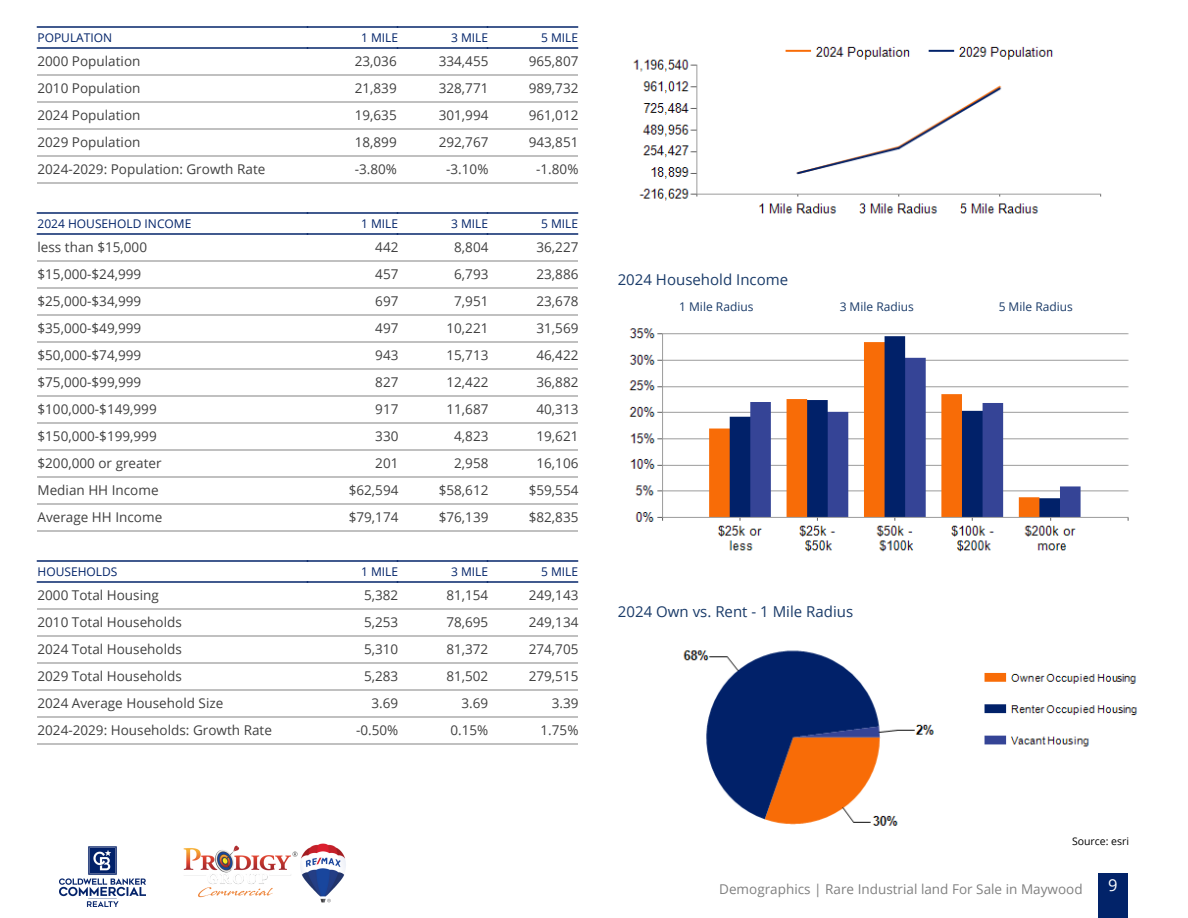
<style>
.page{position:relative;width:1188px;height:918px;background:#fff}
.page>*{position:absolute;margin:0;border:0;box-sizing:border-box;transform-origin:0 0}
.t1{font:16.5px "Open Sans";color:#fff}
.t2{font:15px "Open Sans";color:#1a3b69}
.t3{font:13.5px/27px "Open Sans";color:#404040;text-align:right}
.t4{font:13.5px "Open Sans";color:#808080}
.t5{font:12px "Open Sans";color:#022369}
.t6{font:12px "Open Sans";color:#1a3b69}
.t7{font:10.5px "Open Sans";color:#000}
</style>
<div class="page">
<img style="left:633px;top:46px;width:469px;height:168px">
<img style="left:629px;top:328px;width:500px;height:224px">
<img style="left:683px;top:650px;width:455px;height:176px">
<div style="left:1098px;top:873px;width:30px;height:45px;background:#022369"></div>
<img style="left:60px;top:847px;width:85px;height:59px">
<svg style="left:37px;top:26px;width:541px;height:23px"></svg>
<svg style="left:37px;top:212px;width:541px;height:23px"></svg>
<svg style="left:37px;top:560px;width:541px;height:23px"></svg>
<hr style="left:37px;top:75px;width:271px;height:1px;background:#c0c0c0">
<hr style="left:307px;top:75px;width:91px;height:1px;background:#c0c0c0">
<hr style="left:397px;top:75px;width:91px;height:1px;background:#c0c0c0">
<hr style="left:487px;top:75px;width:91px;height:1px;background:#c0c0c0">
<hr style="left:37px;top:102px;width:271px;height:1px;background:#c0c0c0">
<hr style="left:307px;top:102px;width:91px;height:1px;background:#c0c0c0">
<hr style="left:397px;top:102px;width:91px;height:1px;background:#c0c0c0">
<hr style="left:487px;top:102px;width:91px;height:1px;background:#c0c0c0">
<hr style="left:37px;top:129px;width:271px;height:1px;background:#c0c0c0">
<hr style="left:307px;top:129px;width:91px;height:1px;background:#c0c0c0">
<hr style="left:397px;top:129px;width:91px;height:1px;background:#c0c0c0">
<hr style="left:487px;top:129px;width:91px;height:1px;background:#c0c0c0">
<hr style="left:37px;top:156px;width:271px;height:1px;background:#c0c0c0">
<hr style="left:307px;top:156px;width:91px;height:1px;background:#c0c0c0">
<hr style="left:397px;top:156px;width:91px;height:1px;background:#c0c0c0">
<hr style="left:487px;top:156px;width:91px;height:1px;background:#c0c0c0">
<hr style="left:37px;top:183px;width:271px;height:1px;background:#c0c0c0">
<hr style="left:307px;top:183px;width:91px;height:1px;background:#c0c0c0">
<hr style="left:397px;top:183px;width:91px;height:1px;background:#c0c0c0">
<hr style="left:487px;top:183px;width:91px;height:1px;background:#c0c0c0">
<hr style="left:37px;top:261px;width:271px;height:1px;background:#c0c0c0">
<hr style="left:307px;top:261px;width:91px;height:1px;background:#c0c0c0">
<hr style="left:397px;top:261px;width:91px;height:1px;background:#c0c0c0">
<hr style="left:487px;top:261px;width:91px;height:1px;background:#c0c0c0">
<hr style="left:37px;top:288px;width:271px;height:1px;background:#c0c0c0">
<hr style="left:307px;top:288px;width:91px;height:1px;background:#c0c0c0">
<hr style="left:397px;top:288px;width:91px;height:1px;background:#c0c0c0">
<hr style="left:487px;top:288px;width:91px;height:1px;background:#c0c0c0">
<hr style="left:37px;top:315px;width:271px;height:1px;background:#c0c0c0">
<hr style="left:307px;top:315px;width:91px;height:1px;background:#c0c0c0">
<hr style="left:397px;top:315px;width:91px;height:1px;background:#c0c0c0">
<hr style="left:487px;top:315px;width:91px;height:1px;background:#c0c0c0">
<hr style="left:37px;top:342px;width:271px;height:1px;background:#c0c0c0">
<hr style="left:307px;top:342px;width:91px;height:1px;background:#c0c0c0">
<hr style="left:397px;top:342px;width:91px;height:1px;background:#c0c0c0">
<hr style="left:487px;top:342px;width:91px;height:1px;background:#c0c0c0">
<hr style="left:37px;top:369px;width:271px;height:1px;background:#c0c0c0">
<hr style="left:307px;top:369px;width:91px;height:1px;background:#c0c0c0">
<hr style="left:397px;top:369px;width:91px;height:1px;background:#c0c0c0">
<hr style="left:487px;top:369px;width:91px;height:1px;background:#c0c0c0">
<hr style="left:37px;top:396px;width:271px;height:1px;background:#c0c0c0">
<hr style="left:307px;top:396px;width:91px;height:1px;background:#c0c0c0">
<hr style="left:397px;top:396px;width:91px;height:1px;background:#c0c0c0">
<hr style="left:487px;top:396px;width:91px;height:1px;background:#c0c0c0">
<hr style="left:37px;top:423px;width:271px;height:1px;background:#c0c0c0">
<hr style="left:307px;top:423px;width:91px;height:1px;background:#c0c0c0">
<hr style="left:397px;top:423px;width:91px;height:1px;background:#c0c0c0">
<hr style="left:487px;top:423px;width:91px;height:1px;background:#c0c0c0">
<hr style="left:37px;top:450px;width:271px;height:1px;background:#c0c0c0">
<hr style="left:307px;top:450px;width:91px;height:1px;background:#c0c0c0">
<hr style="left:397px;top:450px;width:91px;height:1px;background:#c0c0c0">
<hr style="left:487px;top:450px;width:91px;height:1px;background:#c0c0c0">
<hr style="left:37px;top:477px;width:271px;height:1px;background:#c0c0c0">
<hr style="left:307px;top:477px;width:91px;height:1px;background:#c0c0c0">
<hr style="left:397px;top:477px;width:91px;height:1px;background:#c0c0c0">
<hr style="left:487px;top:477px;width:91px;height:1px;background:#c0c0c0">
<hr style="left:37px;top:504px;width:271px;height:1px;background:#c0c0c0">
<hr style="left:307px;top:504px;width:91px;height:1px;background:#c0c0c0">
<hr style="left:397px;top:504px;width:91px;height:1px;background:#c0c0c0">
<hr style="left:487px;top:504px;width:91px;height:1px;background:#c0c0c0">
<hr style="left:37px;top:531px;width:271px;height:1px;background:#c0c0c0">
<hr style="left:307px;top:531px;width:91px;height:1px;background:#c0c0c0">
<hr style="left:397px;top:531px;width:91px;height:1px;background:#c0c0c0">
<hr style="left:487px;top:531px;width:91px;height:1px;background:#c0c0c0">
<hr style="left:37px;top:609px;width:271px;height:1px;background:#c0c0c0">
<hr style="left:307px;top:609px;width:91px;height:1px;background:#c0c0c0">
<hr style="left:397px;top:609px;width:91px;height:1px;background:#c0c0c0">
<hr style="left:487px;top:609px;width:91px;height:1px;background:#c0c0c0">
<hr style="left:37px;top:636px;width:271px;height:1px;background:#c0c0c0">
<hr style="left:307px;top:636px;width:91px;height:1px;background:#c0c0c0">
<hr style="left:397px;top:636px;width:91px;height:1px;background:#c0c0c0">
<hr style="left:487px;top:636px;width:91px;height:1px;background:#c0c0c0">
<hr style="left:37px;top:663px;width:271px;height:1px;background:#c0c0c0">
<hr style="left:307px;top:663px;width:91px;height:1px;background:#c0c0c0">
<hr style="left:397px;top:663px;width:91px;height:1px;background:#c0c0c0">
<hr style="left:487px;top:663px;width:91px;height:1px;background:#c0c0c0">
<hr style="left:37px;top:690px;width:271px;height:1px;background:#c0c0c0">
<hr style="left:307px;top:690px;width:91px;height:1px;background:#c0c0c0">
<hr style="left:397px;top:690px;width:91px;height:1px;background:#c0c0c0">
<hr style="left:487px;top:690px;width:91px;height:1px;background:#c0c0c0">
<hr style="left:37px;top:717px;width:271px;height:1px;background:#c0c0c0">
<hr style="left:307px;top:717px;width:91px;height:1px;background:#c0c0c0">
<hr style="left:397px;top:717px;width:91px;height:1px;background:#c0c0c0">
<hr style="left:487px;top:717px;width:91px;height:1px;background:#c0c0c0">
<hr style="left:37px;top:744px;width:271px;height:1px;background:#c0c0c0">
<hr style="left:307px;top:744px;width:91px;height:1px;background:#c0c0c0">
<hr style="left:397px;top:744px;width:91px;height:1px;background:#c0c0c0">
<hr style="left:487px;top:744px;width:91px;height:1px;background:#c0c0c0">
<img style="left:183px;top:843px;width:163px;height:60px">
<h3 class="t5" style="left:37px;top:29px;width:76px">POPULATION</h3>
<h2 class="t5" style="left:361px;top:29px;width:39px">1 MILE</h2>
<h2 class="t5" style="left:451px;top:29px;width:39px">3 MILE</h2>
<p class="t5" style="left:541px;top:29px;width:39px">5 MILE</p>
<h2 class="t3" style="left:37px;top:47px;width:229px;text-align:left">2000 Population<br>2010 Population<br>2024 Population<br>2029 Population<br>2024-2029: Population: Growth Rate</h2>
<h3 class="t3" style="left:355px;top:47px;width:44px;text-align:justify">23,036<br>21,839<br>19,635<br>18,899 -3.80%</h3>
<h3 class="t3" style="left:439px;top:47px;width:51px;text-align:center">334,455<br>328,771<br>301,994<br>292,767 -3.10%</h3>
<h2 class="t3" style="left:529px;top:47px;width:51px;text-align:center">965,807<br>989,732<br>961,012<br>943,851 -1.80%</h2>
<h3 class="t5" style="left:37px;top:215px;width:155px">2024 HOUSEHOLD INCOME</h3>
<h2 class="t5" style="left:361px;top:215px;width:39px">1 MILE</h2>
<p class="t5" style="left:451px;top:215px;width:39px">3 MILE</p>
<h1 class="t5" style="left:541px;top:215px;width:39px">5 MILE</h1>
<h2 class="t3" style="left:37px;top:233px;width:126px;text-align:left">less than $15,000 $15,000-$24,999 $25,000-$34,999 $35,000-$49,999 $50,000-$74,999 $75,000-$99,999 $100,000-$149,999 $150,000-$199,999 $200,000 or greater<br>Median HH Income<br>Average HH Income</h2>
<h3 class="t3" style="left:349px;top:233px;width:51px">442<br>457<br>697<br>497<br>943<br>827<br>917<br>330<br>201 $62,594 $79,174</h3>
<h3 class="t3" style="left:439px;top:233px;width:51px">8,804<br>6,793<br>7,951<br>10,221<br>15,713<br>12,422<br>11,687<br>4,823<br>2,958 $58,612 $76,139</h3>
<h2 class="t3" style="left:529px;top:233px;width:51px;text-align:center">36,227<br>23,886<br>23,678<br>31,569<br>46,422<br>36,882<br>40,313<br>19,621<br>16,106 $59,554 $82,835</h2>
<p class="t2" style="left:618px;top:269px;width:172px">2024 Household Income</p>
<h4 class="t6" style="left:679px;top:298px;width:76px">1 Mile Radius</h4>
<h4 class="t6" style="left:840px;top:298px;width:76px">3 Mile Radius</h4>
<h4 class="t6" style="left:999px;top:298px;width:76px">5 Mile Radius</h4>
<h3 class="t5" style="left:37px;top:563px;width:81px">HOUSEHOLDS</h3>
<h2 class="t5" style="left:361px;top:563px;width:39px">1 MILE</h2>
<p class="t5" style="left:451px;top:563px;width:39px">3 MILE</p>
<p class="t5" style="left:541px;top:563px;width:39px">5 MILE</p>
<h2 class="t3" style="left:37px;top:581px;width:236px;text-align:left">2000 Total Housing<br>2010 Total Households<br>2024 Total Households<br>2029 Total Households<br>2024 Average Household Size<br>2024-2029: Households: Growth Rate</h2>
<h2 class="t3" style="left:356px;top:581px;width:44px">5,382<br>5,253<br>5,310<br>5,283<br>3.69 -0.50%</h2>
<h2 class="t3" style="left:446px;top:581px;width:43px">81,154<br>78,695<br>81,372<br>81,502<br>3.69<br>0.15%</h2>
<h2 class="t3" style="left:529px;top:581px;width:51px">249,143<br>249,134<br>274,705<br>279,515<br>3.39<br>1.75%</h2>
<p class="t2" style="left:618px;top:601px;width:237px">2024 Own vs. Rent - 1 Mile Radius</p>
<h1 class="t7" style="left:1072px;top:833px;width:59px">Source: esri</h1>
<h2 class="t4" style="left:719px;top:880px;width:365px">Demographics | Rare Industrial land For Sale in Maywood</h2>
<h3 class="t1" style="left:1108px;top:874px;width:11px">9</h3>
</div>
